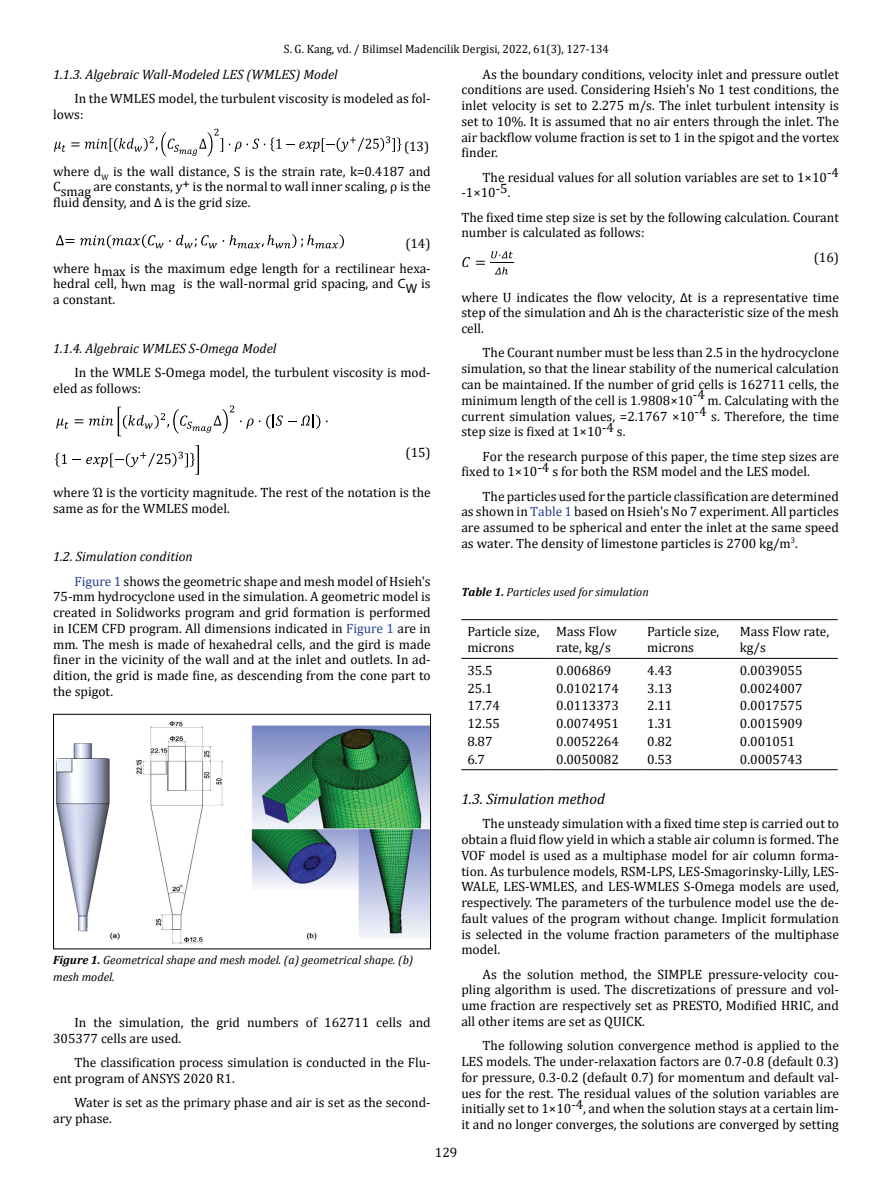
<style>
.page{position:relative;width:893px;height:1191px;background:#fff}
.page>*{position:absolute;margin:0;border:0;box-sizing:border-box;transform-origin:0 0}
.t1{font:italic 15px "Cambria";color:#000}
.t2{font:13.5px/15.8px "Cambria";color:#000}
.t3{font:italic 13.5px "Cambria";color:#000}
.t4{font:italic 12px/16.2px "Cambria";color:#000}
.t5{font:12px "Cambria";color:#000}
.s1{font-family:"Myriad Pro"}
.s2{font-style:italic}
.s3{color:#25408f}
.s4{font-weight:700}
</style>
<div class="page">
<svg style="left:54px;top:142px;width:11px;height:10px"></svg>
<svg style="left:71px;top:129px;width:152px;height:28px"></svg>
<svg style="left:229px;top:136px;width:172px;height:16px"></svg>
<svg style="left:56px;top:235px;width:18px;height:10px"></svg>
<svg style="left:80px;top:234px;width:137px;height:14px"></svg>
<svg style="left:223px;top:234px;width:121px;height:14px"></svg>
<svg style="left:56px;top:418px;width:12px;height:11px"></svg>
<svg style="left:75px;top:419px;width:8px;height:4px"></svg>
<svg style="left:89px;top:405px;width:145px;height:31px"></svg>
<svg style="left:240px;top:415px;width:80px;height:14px"></svg>
<svg style="left:55px;top:445px;width:144px;height:30px"></svg>
<img style="left:55px;top:721px;width:374px;height:223px">
<div style="left:53px;top:714px;width:378px;height:235px;border:1px solid #000"></div>
<svg style="left:462px;top:257px;width:8px;height:10px"></svg>
<svg style="left:476px;top:251px;width:37px;height:23px"></svg>
<hr style="left:461px;top:619px;width:89px;height:1px;background:#000">
<hr style="left:550px;top:619px;width:91px;height:1px;background:#000">
<hr style="left:641px;top:619px;width:93px;height:1px;background:#000">
<hr style="left:734px;top:619px;width:104px;height:1px;background:#000">
<hr style="left:461px;top:658px;width:89px;height:1px;background:#000">
<hr style="left:550px;top:658px;width:91px;height:1px;background:#000">
<hr style="left:641px;top:658px;width:93px;height:1px;background:#000">
<hr style="left:734px;top:658px;width:104px;height:1px;background:#000">
<hr style="left:461px;top:769px;width:89px;height:1px;background:#000">
<hr style="left:550px;top:769px;width:91px;height:1px;background:#000">
<hr style="left:641px;top:769px;width:93px;height:1px;background:#000">
<hr style="left:734px;top:769px;width:104px;height:1px;background:#000">
<p class="t5" style="left:284px;top:41px;width:327px">S. G. Kang, vd. / Bilimsel Madencilik Dergisi, 2022, 61(3), 127-134</p>
<p class="t3" style="left:53px;top:64px;width:286px">1.1.3. Algebraic Wall-Modeled LES (WMLES) Model</p>
<p class="t2" style="left:53px;top:90px;width:379px;text-indent:21px">In the WMLES model, the turbulent viscosity is modeled as fol&shy;lows:</p>
<p class="t2" style="left:53px;top:134px;width:379px;line-height:24.3px;text-align:right">(13)<br>where d<sub>W</sub> is the wall distance, S is the strain rate, k=0.4187 and</p>
<p class="t2" style="left:53px;top:179px;width:379px">Csmag are constants, y+ is the normal to wall inner scaling, ρ is the fluid density, and <span class="s1">∆</span> is the grid size.</p>
<p class="t2" style="left:53px;top:232px;width:379px;line-height:24.3px;text-align:right">(14)<br>where hmax is the maximum edge length for a rectilinear hexa-</p>
<p class="t2" style="left:53px;top:276px;width:379px">hedral cell, hwn mag is the wall-normal grid spacing, and <span class="s1">CW</span> is a constant.</p>
<p class="t3" style="left:53px;top:338px;width:225px">1.1.4. Algebraic WMLES S-Omega Model</p>
<p class="t2" style="left:53px;top:364px;width:379px;text-indent:21px">In the WMLE S-Omega model, the turbulent viscosity is mod&shy;eled as follows:</p>
<p class="t2" style="left:405px;top:444px;width:27px">(15)</p>
<p class="t2" style="left:53px;top:484px;width:379px">where Ώ is the vorticity magnitude. The rest of the notation is the same as for the WMLES model.</p>
<p class="t2" style="left:74px;top:544px;width:358px;line-height:24.3px;text-indent:-21px"><span class="s2">1.2. Simulation condition<br></span><span class="s3">Figure 1</span> shows the geometric shape and mesh model of Hsieh's</p>
<p class="t2" style="left:53px;top:589px;width:379px;text-align:justify">75-mm hydrocyclone used in the simulation. A geometric model is created in Solidworks program and grid formation is performed in ICEM CFD program. All dimensions indicated in <span class="s3">Figure 1</span> are in mm. The mesh is made of hexahedral cells, and the gird is made finer in the vicinity of the wall and at the inlet and outlets. In ad&shy;dition, the grid is made fine, as descending from the cone part to the spigot.</p>
<p class="t4" style="left:53px;top:951px;width:362px"><span class="s4">Figure 1.</span> Geometrical shape and mesh model. (a) geometrical shape. (b) mesh model.</p>
<p class="t2" style="left:53px;top:1014px;width:379px;text-indent:21px">In the simulation, the grid numbers of 162711 cells and<br>305377 cells are used.</p>
<p class="t2" style="left:53px;top:1054px;width:379px;text-indent:21px">The classification process simulation is conducted in the Flu&shy;ent program of ANSYS 2020 R1.</p>
<p class="t2" style="left:53px;top:1094px;width:379px;text-indent:21px">Water is set as the primary phase and air is set as the second&shy;ary phase.</p>
<p class="t2" style="left:461px;top:66px;width:379px;text-align:justify;text-indent:21px">As the boundary conditions, velocity inlet and pressure outlet conditions are used. Considering Hsieh's No 1 test conditions, the inlet velocity is set to 2.275 m/s. The inlet turbulent intensity is set to 10%. It is assumed that no air enters through the inlet. The air backflow volume fraction is set to 1 in the spigot and the vortex finder.</p>
<p class="t2" style="left:461px;top:169px;width:379px;text-indent:21px">The residual values for all solution variables are set to 1×10-4 -1×10-5.</p>
<p class="t2" style="left:461px;top:209px;width:379px">The fixed time step size is set by the following calculation. Courant number is calculated as follows:</p>
<p class="t2" style="left:814px;top:249px;width:27px">(16)</p>
<p class="t2" style="left:461px;top:289px;width:379px;text-align:justify">where U indicates the flow velocity, <span class="s1">∆</span>t is a representative time step of the simulation and <span class="s1">∆</span>h is the characteristic size of the mesh cell.</p>
<p class="t2" style="left:461px;top:345px;width:379px;text-align:justify;text-indent:21px">The Courant number must be less than 2.5 in the hydrocyclone simulation, so that the linear stability of the numerical calculation can be maintained. If the number of grid cells is 162711 cells, the minimum length of the cell is 1.9808×10-4 m. Calculating with the current simulation values, =2.1767 ×10-4 s. Therefore, the time step size is fixed at 1×10-4 s.</p>
<p class="t2" style="left:461px;top:448px;width:379px;text-indent:21px">For the research purpose of this paper, the time step sizes are fixed to 1×10-4 s for both the RSM model and the LES model.</p>
<p class="t2" style="left:461px;top:488px;width:379px;text-align:justify;text-indent:21px">The particles used for the particle classification are determined as shown in <span class="s3">Table 1</span> based on Hsieh's No 7 experiment. All particles are assumed to be spherical and enter the inlet at the same speed as water. The density of limestone particles is 2700 kg/m<sup>3</sup>.</p>
<p class="t4" style="left:461px;top:583px;width:189px"><span class="s4">Table 1.</span> Particles used for simulation</p>
<p class="t2" style="left:467px;top:623px;width:74px;line-height:16.2px">Particle size, microns</p>
<p class="t2" style="left:556px;top:623px;width:62px;line-height:16.2px">Mass Flow rate, kg/s</p>
<p class="t2" style="left:647px;top:623px;width:74px;line-height:16.2px">Particle size, microns</p>
<p class="t2" style="left:740px;top:623px;width:91px;line-height:16.2px">Mass Flow rate, kg/s</p>
<p class="t2" style="left:467px;top:661px;width:34px;line-height:17.7px">35.5<br>25.1<br>17.74<br>12.55<br>8.87<br>6.7</p>
<p class="t2" style="left:556px;top:661px;width:64px;line-height:17.7px">0.006869<br>0.0102174<br>0.0113373<br>0.0074951<br>0.0052264<br>0.0050082</p>
<p class="t2" style="left:647px;top:661px;width:27px;line-height:17.7px;text-align:justify">4.43<br>3.13<br>2.11<br>1.31<br>0.82<br>0.53</p>
<p class="t2" style="left:740px;top:661px;width:64px;line-height:17.7px">0.0039055<br>0.0024007<br>0.0017575<br>0.0015909<br>0.001051<br>0.0005743</p>
<p class="t1" style="left:461px;top:788px;width:145px">1.3. Simulation method</p>
<p class="t2" style="left:461px;top:816px;width:379px;text-align:justify;text-indent:21px">The unsteady simulation with a fixed time step is carried out to obtain a fluid flow yield in which a stable air column is formed. The VOF model is used as a multiphase model for air column forma&shy;tion. As turbulence models, RSM-LPS, LES-Smagorinsky-Lilly, LES-WALE, LES-WMLES, and LES-WMLES S-Omega models are used, respectively. The parameters of the turbulence model use the de&shy;fault values of the program without change. Implicit formulation is selected in the volume fraction parameters of the multiphase model.</p>
<p class="t2" style="left:461px;top:966px;width:379px;text-align:justify;text-indent:21px">As the solution method, the SIMPLE pressure-velocity cou&shy;pling algorithm is used. The discretizations of pressure and vol&shy;ume fraction are respectively set as PRESTO, Modified HRIC, and all other items are set as QUICK.</p>
<p class="t2" style="left:461px;top:1037px;width:379px;text-align:justify;text-indent:21px">The following solution convergence method is applied to the LES models. The under-relaxation factors are 0.7-0.8 (default 0.3) for pressure, 0.3-0.2 (default 0.7) for momentum and default val&shy;ues for the rest. The residual values of the solution variables are initially set to 1×10-4, and when the solution stays at a certain lim&shy;it and no longer converges, the solutions are converged by setting</p>
<p class="t2" style="left:435px;top:1144px;width:24px">129</p>
</div>
